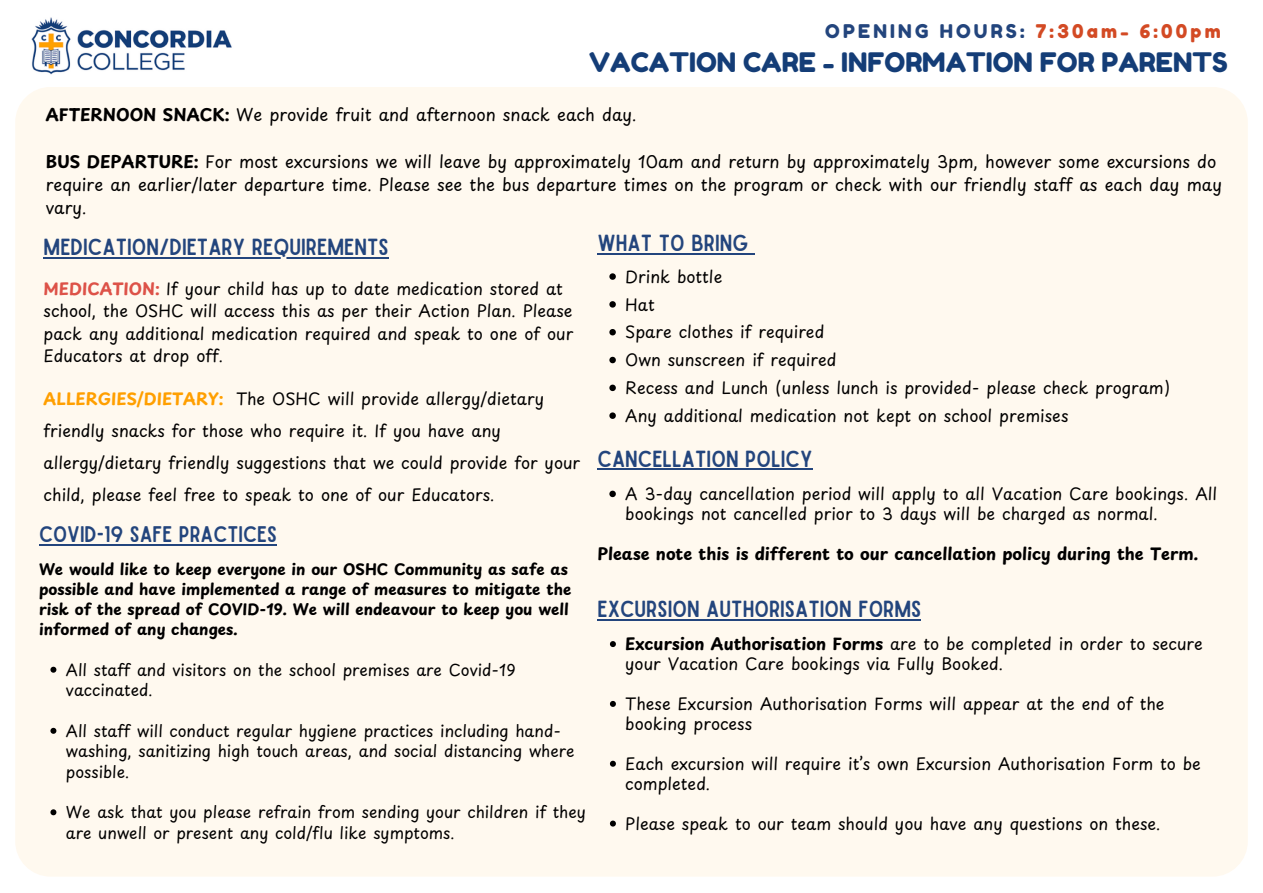
<style>
.page{position:relative;width:1263px;height:893px;background:#fff}
.page>*{position:absolute;margin:0;border:0;box-sizing:border-box;transform-origin:0 0}
.t1{font:26.85px "Fredoka One";color:#143d77}
.t2{font:22.27px "Sailors";color:#23457d}
.t3{font:21.6px "Sailors";color:#23457d}
.t4{font:18.9px "Fredoka One";letter-spacing:.17em;color:#23457d}
.t5{font:16.8px/23.2px "Playpen Sans";color:#000}
.t6{font:16.35px/22.4px "Playpen Sans";color:#000}
.t7{font:700 16.35px "Playpen Sans";color:#000}
.t8{font:15.83px/20.4px "Playpen Sans";color:#000}
.t9{font:700 15.15px/19.9px "Playpen Sans";color:#000}
.s1{color:#d34a24}
.s2{font-weight:700}
.s3{font-weight:700;color:#dd5248}
.s4{font-weight:700;color:#ff9f00}
</style>
<div class="page">
<img style="left:31px;top:17px;width:201px;height:58px">
<div style="left:15px;top:87px;width:1233px;height:789px;background:#fff9ef;border-radius:35px"></div>
<hr style="left:597px;top:253px;width:151px;height:2px;background:#23457d">
<svg style="left:748px;top:253px;width:7px;height:2px"></svg>
<svg style="left:609px;top:273px;width:7px;height:7px"></svg>
<svg style="left:609px;top:301px;width:7px;height:7px"></svg>
<svg style="left:609px;top:329px;width:7px;height:6px"></svg>
<svg style="left:609px;top:357px;width:7px;height:6px"></svg>
<svg style="left:609px;top:384px;width:7px;height:7px"></svg>
<svg style="left:609px;top:412px;width:7px;height:7px"></svg>
<hr style="left:44px;top:257px;width:345px;height:2px;background:#23457d">
<hr style="left:597px;top:468px;width:215px;height:2px;background:#23457d">
<svg style="left:609px;top:491px;width:7px;height:6px"></svg>
<hr style="left:39px;top:543px;width:238px;height:2px;background:#23457d">
<svg style="left:50px;top:667px;width:6px;height:5px"></svg>
<svg style="left:50px;top:728px;width:6px;height:6px"></svg>
<svg style="left:50px;top:809px;width:6px;height:6px"></svg>
<hr style="left:597px;top:618px;width:324px;height:2px;background:#23457d">
<svg style="left:610px;top:641px;width:6px;height:6px"></svg>
<svg style="left:610px;top:701px;width:6px;height:6px"></svg>
<svg style="left:610px;top:760px;width:6px;height:6px"></svg>
<svg style="left:610px;top:820px;width:6px;height:6px"></svg>
<h4 class="t4" style="left:825px;top:19px;width:397px">OPENING HOURS: <span class="s1">7:30am- 6:00pm</span></h4>
<p class="t1" style="left:589px;top:45px;width:640px">VACATION CARE - INFORMATION FOR PARENTS</p>
<p class="t5" style="left:46px;top:103px;width:592px"><span class="s2">AFTERNOON SNACK:</span> We provide fruit and afternoon snack each day.</p>
<h1 class="t5" style="left:46px;top:149px;width:1178px"><span class="s2">BUS DEPARTURE:</span> For most excursions we will leave by approximately 10am and return by approximately 3pm, however some excursions do require an earlier/later departure time. Please see the bus departure times on the program or check with our friendly staff as each day may vary.</h1>
<p class="t2" style="left:597px;top:235px;width:153px">WHAT TO BRING</p>
<p class="t6" style="left:625px;top:265px;width:99px">Drink bottle</p>
<h2 class="t6" style="left:625px;top:292px;width:31px">Hat</h2>
<p class="t6" style="left:625px;top:320px;width:201px">Spare clothes if required</p>
<p class="t6" style="left:625px;top:348px;width:213px">Own sunscreen if required</p>
<h3 class="t6" style="left:625px;top:376px;width:546px">Recess and Lunch (unless lunch is provided- please check program)</h3>
<h5 class="t6" style="left:625px;top:404px;width:445px">Any additional medication not kept on school premises</h5>
<p class="t2" style="left:44px;top:239px;width:346px">MEDICATION/DIETARY REQUIREMENTS</p>
<p class="t6" style="left:44px;top:277px;width:531px"><span class="s3">MEDICATION:</span> If your child has up to date medication stored at school, the OSHC will access this as per their Action Plan. Please pack any additional medication required and speak to one of our Educators at drop off.</p>
<p class="t6" style="left:44px;top:382px;width:538px;line-height:31.9px"><span class="s4">ALLERGIES/DIETARY:</span> The OSHC will provide allergy/dietary friendly snacks for those who require it. If you have any allergy/dietary friendly suggestions that we could provide for your child, please feel free to speak to one of our Educators.</p>
<h3 class="t2" style="left:597px;top:450px;width:216px">CANCELLATION POLICY</h3>
<p class="t6" style="left:625px;top:483px;width:593px;line-height:19.9px">A 3-day cancellation period will apply to all Vacation Care bookings. All bookings not cancelled prior to 3 days will be charged as normal.</p>
<p class="t7" style="left:597px;top:540px;width:602px">Please note this is different to our cancellation policy during the Term.</p>
<p class="t3" style="left:39px;top:526px;width:239px">COVID-19 SAFE PRACTICES</p>
<p class="t9" style="left:39px;top:559px;width:534px">We would like to keep everyone in our OSHC Community as safe as possible and have implemented a range of measures to mitigate the risk of the spread of COVID-19. We will endeavour to keep you well informed of any changes.</p>
<p class="t8" style="left:66px;top:659px;width:451px">All staff and visitors on the school premises are Covid-19 vaccinated.</p>
<p class="t8" style="left:66px;top:720px;width:510px">All staff will conduct regular hygiene practices including hand&shy;washing, sanitizing high touch areas, and social distancing where possible.</p>
<h2 class="t8" style="left:66px;top:801px;width:521px">We ask that you please refrain from sending your children if they are unwell or present any cold/flu like symptoms.</h2>
<p class="t2" style="left:597px;top:601px;width:325px">EXCURSION AUTHORISATION FORMS</p>
<h5 class="t6" style="left:625px;top:633px;width:579px;line-height:20px"><span class="s2">Excursion Authorisation Forms</span> are to be completed in order to secure your Vacation Care bookings via Fully Booked.</h5>
<h3 class="t6" style="left:625px;top:693px;width:541px;line-height:20px">These Excursion Authorisation Forms will appear at the end of the booking process</h3>
<p class="t6" style="left:625px;top:753px;width:577px;line-height:20px">Each excursion will require it’s own Excursion Authorisation Form to be completed.</p>
<p class="t6" style="left:625px;top:811px;width:537px">Please speak to our team should you have any questions on these.</p>
</div>
